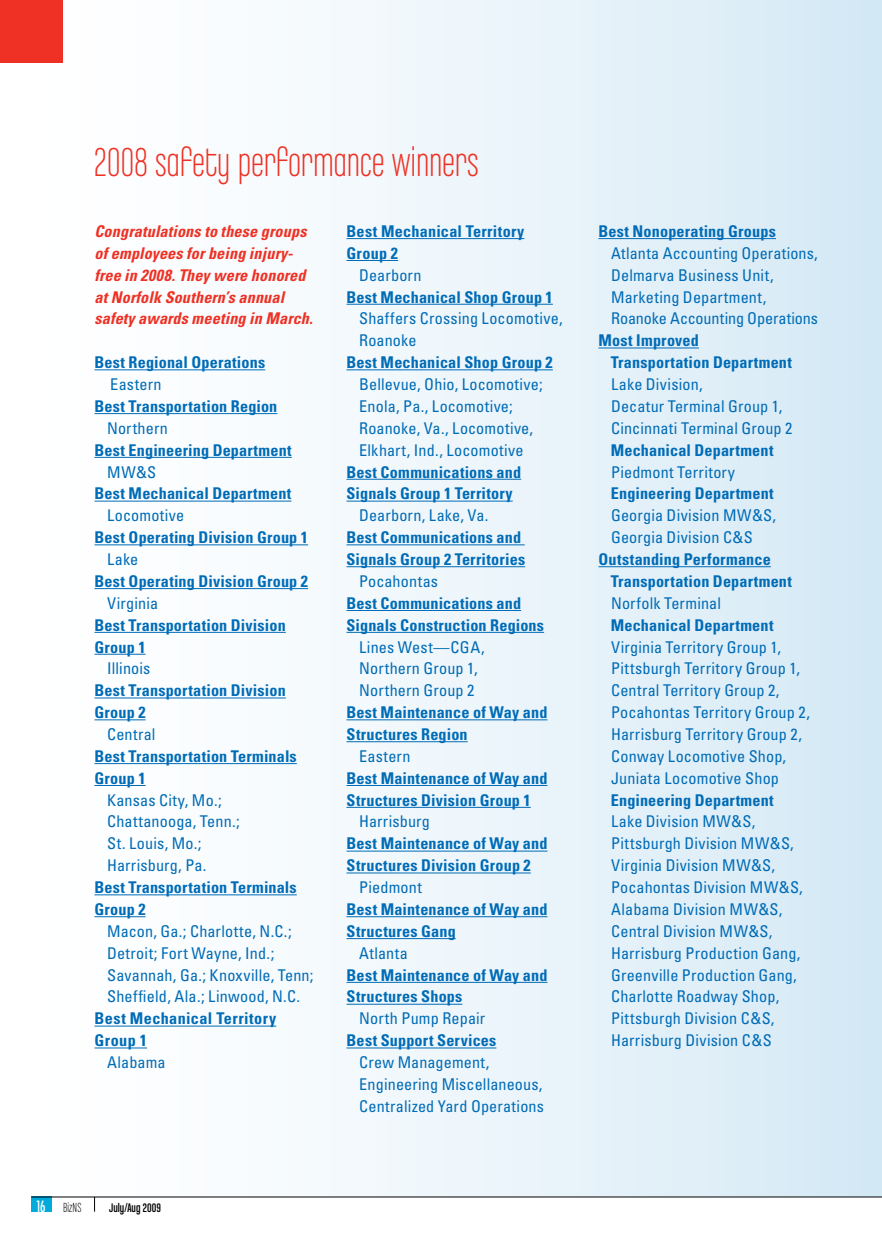
<style>
.page{position:relative;width:882px;height:1260px;background:#fff}
.page>*{position:absolute;margin:0;border:0;box-sizing:border-box;transform-origin:0 0}
.t1{font:42.88px "Chalet Comprime Milan Eighty";letter-spacing:.01em;color:#ee3124}
.t2{font:condensed 16.1px/21.9px "Univers LT Std";letter-spacing:.01em;color:#006cb7}
.t3{font:700 condensed 16.1px/21.9px "Univers LT Std";letter-spacing:.01em;color:#006cb7}
.t4{font:italic 700 condensed 16.1px/21.9px "Univers LT Std";letter-spacing:.01em;color:#ee3124}
.t5{font:14px "Chalet Comprime Milan Eighty";letter-spacing:.015em;color:#000}
.t6{font:13.12px "Chalet Comprime Cologne Eighty";color:#000}
.s1{font-family:"Chalet Comprime Cologne Seventy";font-size:17.5px;color:#fff}
</style>
<div class="page">
<div style="left:1px;top:0;width:881px;height:1197px;background:linear-gradient(to right,#fff,#d6eaf6)"></div>
<hr style="left:94px;top:369px;width:171px;height:1px;background:#006cb7">
<hr style="left:94px;top:413px;width:183px;height:1px;background:#006cb7">
<hr style="left:94px;top:457px;width:198px;height:1px;background:#006cb7">
<hr style="left:94px;top:501px;width:197px;height:1px;background:#006cb7">
<hr style="left:94px;top:544px;width:214px;height:1px;background:#006cb7">
<hr style="left:94px;top:588px;width:214px;height:1px;background:#006cb7">
<hr style="left:94px;top:632px;width:192px;height:1px;background:#006cb7">
<hr style="left:94px;top:654px;width:52px;height:1px;background:#006cb7">
<hr style="left:94px;top:698px;width:192px;height:1px;background:#006cb7">
<hr style="left:94px;top:719px;width:52px;height:1px;background:#006cb7">
<hr style="left:94px;top:763px;width:203px;height:1px;background:#006cb7">
<hr style="left:94px;top:785px;width:52px;height:1px;background:#006cb7">
<hr style="left:94px;top:894px;width:203px;height:1px;background:#006cb7">
<hr style="left:94px;top:916px;width:52px;height:1px;background:#006cb7">
<hr style="left:94px;top:1026px;width:182px;height:1px;background:#006cb7">
<hr style="left:94px;top:1048px;width:53px;height:1px;background:#006cb7">
<hr style="left:346px;top:238px;width:178px;height:1px;background:#006cb7">
<hr style="left:346px;top:260px;width:52px;height:1px;background:#006cb7">
<hr style="left:346px;top:304px;width:207px;height:1px;background:#006cb7">
<hr style="left:346px;top:369px;width:207px;height:1px;background:#006cb7">
<hr style="left:346px;top:479px;width:175px;height:1px;background:#006cb7">
<hr style="left:346px;top:501px;width:167px;height:1px;background:#006cb7">
<hr style="left:346px;top:544px;width:179px;height:1px;background:#006cb7">
<hr style="left:346px;top:566px;width:179px;height:1px;background:#006cb7">
<hr style="left:346px;top:610px;width:175px;height:1px;background:#006cb7">
<hr style="left:346px;top:632px;width:198px;height:1px;background:#006cb7">
<hr style="left:346px;top:719px;width:201px;height:1px;background:#006cb7">
<hr style="left:346px;top:741px;width:122px;height:1px;background:#006cb7">
<hr style="left:346px;top:785px;width:201px;height:1px;background:#006cb7">
<hr style="left:346px;top:807px;width:185px;height:1px;background:#006cb7">
<hr style="left:346px;top:851px;width:201px;height:1px;background:#006cb7">
<hr style="left:346px;top:873px;width:185px;height:1px;background:#006cb7">
<hr style="left:346px;top:916px;width:201px;height:1px;background:#006cb7">
<hr style="left:346px;top:938px;width:110px;height:1px;background:#006cb7">
<hr style="left:346px;top:982px;width:201px;height:1px;background:#006cb7">
<hr style="left:346px;top:1004px;width:116px;height:1px;background:#006cb7">
<hr style="left:346px;top:1048px;width:150px;height:1px;background:#006cb7">
<hr style="left:598px;top:238px;width:178px;height:1px;background:#006cb7">
<hr style="left:598px;top:348px;width:101px;height:1px;background:#006cb7">
<hr style="left:598px;top:566px;width:173px;height:1px;background:#006cb7">
<div style="left:0;top:0;width:63px;height:63px;background:#ee3124"></div>
<div style="left:31px;top:1197px;width:21px;height:15px;background:#00aadb"></div>
<hr style="left:31px;top:1197px;width:851px;height:1px;background:#000">
<svg style="left:94px;top:1198px;width:1px;height:14px"></svg>
<h1 class="t1" style="left:94px;top:139px;width:385px">2008 safety performance winners</h1>
<p class="t4" style="left:94px;top:220px;width:220px">Congratulations to these groups of employees for being injury&shy;free in 2008. They were honored at Norfolk Southern’s annual safety awards meeting in March.</p>
<p class="t3" style="left:94px;top:351px;width:172px">Best Regional Operations</p>
<p class="t2" style="left:110px;top:373px;width:53px">Eastern</p>
<p class="t3" style="left:94px;top:395px;width:184px">Best Transportation Region</p>
<p class="t2" style="left:107px;top:417px;width:62px">Northern</p>
<p class="t3" style="left:94px;top:439px;width:199px">Best Engineering Department</p>
<p class="t2" style="left:107px;top:461px;width:49px">MW&amp;S</p>
<p class="t3" style="left:94px;top:483px;width:198px">Best Mechanical Department</p>
<p class="t2" style="left:107px;top:504px;width:79px">Locomotive</p>
<p class="t3" style="left:94px;top:526px;width:215px">Best Operating Division Group 1</p>
<p class="t2" style="left:107px;top:548px;width:33px">Lake</p>
<p class="t3" style="left:94px;top:570px;width:215px">Best Operating Division Group 2</p>
<p class="t2" style="left:107px;top:592px;width:53px">Virginia</p>
<p class="t3" style="left:94px;top:614px;width:193px">Best Transportation Division<br>Group 1</p>
<p class="t2" style="left:107px;top:658px;width:45px">Illinois</p>
<p class="t3" style="left:95px;top:680px;width:193px">Best Transportation Division<br>Group 2</p>
<p class="t2" style="left:107px;top:723px;width:50px">Central</p>
<p class="t3" style="left:95px;top:745px;width:204px">Best Transportation Terminals<br>Group 1</p>
<p class="t2" style="left:107px;top:789px;width:134px">Kansas City, M o.;<br>Chattanooga, Tenn.;<br>St. Louis, Mo.;<br>Harrisburg, Pa.</p>
<p class="t3" style="left:94px;top:876px;width:204px">Best Transportation Terminals<br>Group 2</p>
<p class="t2" style="left:107px;top:920px;width:208px">Macon, Ga.; Charlotte, N.C.;<br>Detroit; Fort Wayne, Ind.;<br>Savannah, Ga.; Knoxville, Tenn;<br>Sheffield, Ala.; Linwood, N.C.</p>
<p class="t3" style="left:95px;top:1008px;width:183px">Best Mechanical Territory<br>Group 1</p>
<p class="t2" style="left:107px;top:1051px;width:60px">Alabama</p>
<p class="t3" style="left:346px;top:220px;width:179px">Best Mechanical Territory<br>Group 2</p>
<p class="t2" style="left:359px;top:264px;width:64px">Dearborn</p>
<p class="t3" style="left:346px;top:286px;width:208px">Best Mechanical Shop Group 1</p>
<p class="t2" style="left:359px;top:308px;width:205px">Shaffers Crossing Locomotive,<br>Roanoke</p>
<p class="t3" style="left:346px;top:351px;width:208px">Best Mechanical Shop Group 2</p>
<p class="t2" style="left:359px;top:373px;width:185px">Bellevue, Ohio, Locomotive;<br>Enola, Pa., Locomotive;<br>Roanoke, Va., Locomotive,<br>Elkhart, Ind., Locomotive</p>
<p class="t3" style="left:346px;top:461px;width:176px">Best Communications and<br>Signals Group 1 Territory</p>
<p class="t2" style="left:359px;top:504px;width:131px">Dearborn, Lake, Va.</p>
<p class="t3" style="left:346px;top:526px;width:180px">Best Communications and<br>Signals Group 2 Territories</p>
<p class="t2" style="left:359px;top:570px;width:80px">Pocahontas</p>
<p class="t3" style="left:346px;top:592px;width:199px">Best Communications and<br>Signals Construction Regions</p>
<p class="t2" style="left:359px;top:636px;width:127px">Lines West—CGA,<br>Northern Group 1,<br>Northern Group 2</p>
<p class="t3" style="left:347px;top:701px;width:202px">Best Maintenance of Way and<br>Structures Region</p>
<p class="t2" style="left:359px;top:745px;width:53px">Eastern</p>
<p class="t3" style="left:347px;top:767px;width:202px">Best Maintenance of Way and<br>Structures Division Group 1</p>
<p class="t2" style="left:359px;top:811px;width:72px">Harrisburg</p>
<p class="t3" style="left:347px;top:833px;width:202px">Best Maintenance of Way and<br>Structures Division Group 2</p>
<p class="t2" style="left:359px;top:876px;width:64px">Piedmont</p>
<p class="t3" style="left:347px;top:898px;width:202px">Best Maintenance of Way and<br>Structures Gang</p>
<p class="t2" style="left:359px;top:942px;width:50px">Atlanta</p>
<p class="t3" style="left:347px;top:964px;width:202px">Best Maintenance of Way and<br>Structures Shops</p>
<p class="t2" style="left:359px;top:1007px;width:128px">North Pump Repair</p>
<p class="t3" style="left:347px;top:1029px;width:151px">Best Support Services</p>
<p class="t2" style="left:359px;top:1051px;width:186px">Crew Management,<br>Engineering Miscellaneous,<br>Centralized Yard Operations</p>
<p class="t5" style="left:37px;top:1200px;width:46px"><span class="s1">16</span> BizNS</p>
<p class="t6" style="left:109px;top:1200px;width:53px">July/Aug 2009</p>
<p class="t3" style="left:598px;top:220px;width:179px">Best Nonoperating Groups</p>
<p class="t2" style="left:611px;top:242px;width:209px">Atlanta Accounting Operations,<br>Delmarva Business Unit,<br>Marketing Department,<br>Roanoke Accounting Operations</p>
<p class="t3" style="left:598px;top:330px;width:195px">Most Improved<br>Transportation Department</p>
<p class="t2" style="left:611px;top:373px;width:183px">Lake Division,<br>Decatur Terminal Group 1,<br>Cincinnati Terminal Group 2</p>
<p class="t3" style="left:611px;top:439px;width:164px">Mechanical Department</p>
<p class="t2" style="left:611px;top:461px;width:125px">Piedmont Territory</p>
<p class="t3" style="left:611px;top:483px;width:165px">Engineering Department</p>
<p class="t2" style="left:611px;top:504px;width:166px">Georgia Division MW&amp;S,<br>Georgia Division C&amp;S</p>
<p class="t3" style="left:598px;top:548px;width:195px">Outstanding Performance<br>Transportation Department</p>
<p class="t2" style="left:611px;top:592px;width:111px">Norfolk Terminal</p>
<p class="t3" style="left:611px;top:614px;width:164px">Mechanical Department</p>
<p class="t2" style="left:611px;top:636px;width:200px">Virginia Territory Group 1,<br>Pittsburgh Territory Group 1,<br>Central Territory Group 2,<br>Pocahontas Territory Group 2,<br>Harrisburg Territory Group 2,<br>Conway Locomotive Shop,<br>Juniata Locomotive Shop</p>
<p class="t3" style="left:611px;top:789px;width:165px">Engineering Department</p>
<p class="t2" style="left:611px;top:811px;width:193px">Lake Division MW&amp;S,<br>Pittsburgh Division MW&amp;S,<br>Virginia Division MW&amp;S,<br>Pocahontas Division MW&amp;S,<br>Alabama Division MW&amp;S,<br>Central Division MW&amp;S,<br>Harrisburg Production Gang,<br>Greenville Production Gang,<br>Charlotte Roadway Shop,<br>Pittsburgh Division C&amp;S,<br>Harrisburg Division C&amp;S</p>
</div>
